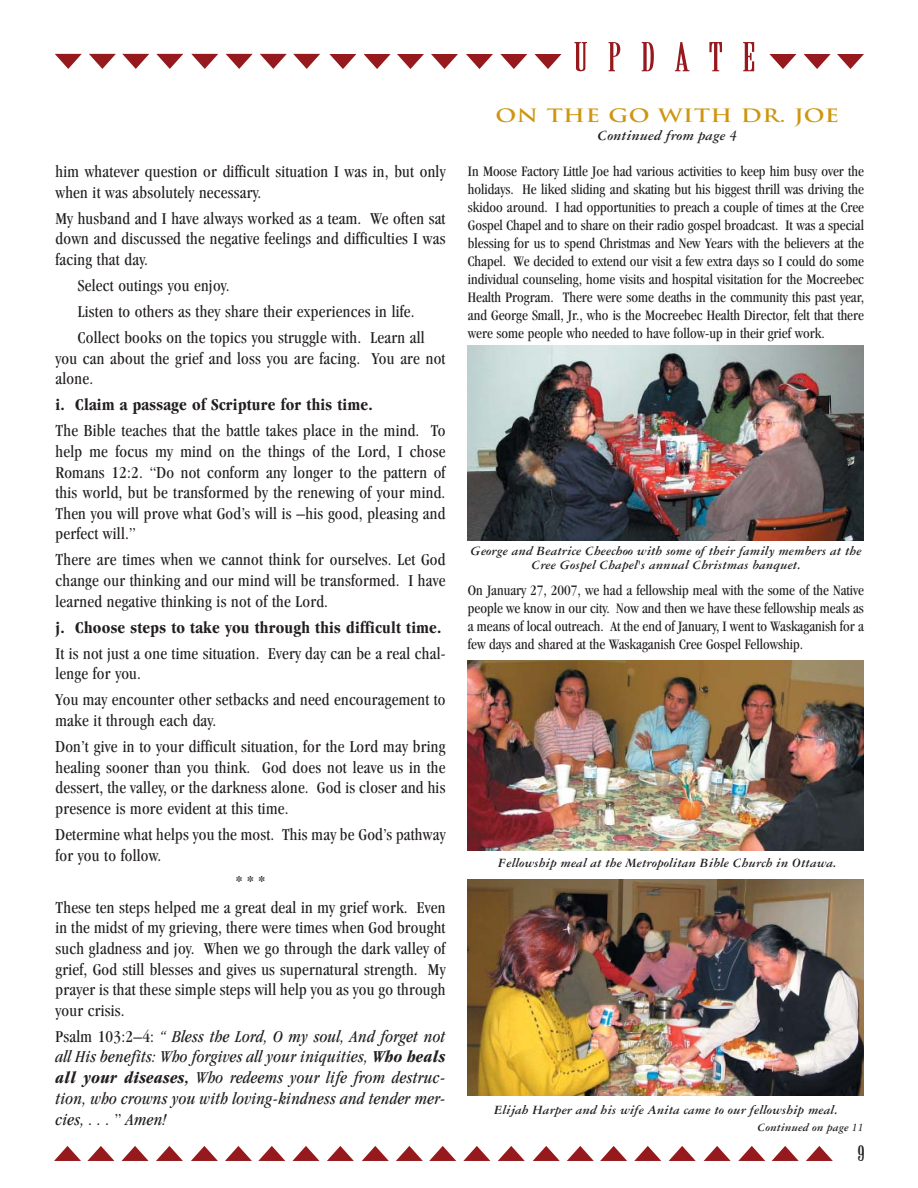
<style>
.page{position:relative;width:918px;height:1188px;background:#fff}
.page>*{position:absolute;margin:0;border:0;box-sizing:border-box;transform-origin:0 0}
.t1{font:39px "Willow";letter-spacing:.29em;color:#96191d;scale:1.75 1}
.t2{font:21px "Willow";color:#231f20;scale:1.8 1}
.t3{font:700 18px "Trajan";letter-spacing:.025em;color:#ce9610;scale:1.25 1}
.t4{font:condensed 17.25px/20.7px "Garamond";letter-spacing:.015em;color:#231f20}
.t5{font:italic condensed 17.25px/20.7px "Garamond";letter-spacing:.015em;color:#231f20;text-align:justify}
.t6{font:700 condensed 17.25px "Garamond";letter-spacing:.015em;color:#231f20}
.t7{font:condensed 15px/18px "Garamond";color:#231f20;text-align:justify}
.t8{font:italic 700 15px "Garamond Three";color:#231f20}
.t9{font:italic 700 13.5px/13.5px "Garamond Three";color:#231f20;text-align:center}
.t10{font:italic 700 12px "Garamond Three";color:#231f20}
.s1{font-style:normal}
.s2{font-weight:700}
</style>
<div class="page">
<svg style="left:769px;top:54px;width:27px;height:15px"></svg>
<svg style="left:804px;top:54px;width:27px;height:15px"></svg>
<svg style="left:837px;top:54px;width:27px;height:15px"></svg>
<svg style="left:431px;top:54px;width:27px;height:15px"></svg>
<svg style="left:466px;top:54px;width:27px;height:15px"></svg>
<svg style="left:500px;top:54px;width:27px;height:15px"></svg>
<svg style="left:535px;top:54px;width:27px;height:15px"></svg>
<svg style="left:329px;top:54px;width:27px;height:15px"></svg>
<svg style="left:364px;top:54px;width:27px;height:15px"></svg>
<svg style="left:397px;top:54px;width:27px;height:15px"></svg>
<svg style="left:156px;top:54px;width:27px;height:15px"></svg>
<svg style="left:191px;top:54px;width:27px;height:15px"></svg>
<svg style="left:226px;top:54px;width:27px;height:15px"></svg>
<svg style="left:260px;top:54px;width:27px;height:15px"></svg>
<svg style="left:293px;top:54px;width:27px;height:15px"></svg>
<svg style="left:55px;top:54px;width:27px;height:15px"></svg>
<svg style="left:89px;top:54px;width:27px;height:15px"></svg>
<svg style="left:122px;top:54px;width:27px;height:15px"></svg>
<svg style="left:191px;top:1146px;width:27px;height:15px"></svg>
<svg style="left:156px;top:1146px;width:27px;height:15px"></svg>
<svg style="left:122px;top:1146px;width:27px;height:15px"></svg>
<svg style="left:87px;top:1146px;width:27px;height:15px"></svg>
<svg style="left:54px;top:1146px;width:27px;height:15px"></svg>
<svg style="left:362px;top:1146px;width:27px;height:15px"></svg>
<svg style="left:327px;top:1146px;width:27px;height:15px"></svg>
<svg style="left:292px;top:1146px;width:27px;height:15px"></svg>
<svg style="left:258px;top:1146px;width:27px;height:15px"></svg>
<svg style="left:225px;top:1146px;width:27px;height:15px"></svg>
<svg style="left:533px;top:1146px;width:27px;height:15px"></svg>
<svg style="left:498px;top:1146px;width:27px;height:15px"></svg>
<svg style="left:463px;top:1146px;width:27px;height:15px"></svg>
<svg style="left:429px;top:1146px;width:27px;height:15px"></svg>
<svg style="left:396px;top:1146px;width:27px;height:15px"></svg>
<svg style="left:704px;top:1146px;width:27px;height:15px"></svg>
<svg style="left:669px;top:1146px;width:27px;height:15px"></svg>
<svg style="left:634px;top:1146px;width:27px;height:15px"></svg>
<svg style="left:600px;top:1146px;width:27px;height:15px"></svg>
<svg style="left:567px;top:1146px;width:27px;height:15px"></svg>
<svg style="left:806px;top:1146px;width:27px;height:15px"></svg>
<svg style="left:772px;top:1146px;width:27px;height:15px"></svg>
<svg style="left:738px;top:1146px;width:27px;height:15px"></svg>
<img style="left:468px;top:345px;width:396px;height:195px">
<img style="left:468px;top:660px;width:396px;height:191px">
<img style="left:468px;top:880px;width:396px;height:215px">
<p class="t4" style="left:56px;top:163px;width:391px">him whatever question or difficult situation I was in, but only when it was absolutely necessary.</p>
<p class="t4" style="left:56px;top:209px;width:391px;text-align:justify">My husband and I have always worked as a team. We often sat down and discussed the negative feelings and difficulties I was facing that day.</p>
<p class="t4" style="left:78px;top:274px;width:348px;line-height:26.1px">Select outings you enjoy.<br>Listen to others as they share their experiences in life.<br>Collect books on the topics you struggle with. Learn all</p>
<p class="t4" style="left:56px;top:349px;width:391px">you can about the grief and loss you are facing. You are not alone.</p>
<p class="t6" style="left:56px;top:398px;width:319px">i. Claim a passage of Scripture for this time.</p>
<p class="t4" style="left:56px;top:422px;width:391px;text-align:justify">The Bible teaches that the battle takes place in the mind. To help me focus my mind on the things of the Lord, I chose Romans 12:2. “Do not conform any longer to the pattern of this world, but be transformed by the renewing of your mind.<br>Then you will prove what God’s will is –his good, pleasing and perfect will.”</p>
<p class="t4" style="left:56px;top:551px;width:391px;text-align:justify">There are times when we cannot think for ourselves. Let God change our thinking and our mind will be transformed. I have learned negative thinking is not of the Lord.</p>
<p class="t6" style="left:56px;top:621px;width:387px">j. Choose steps to take you through this difficult time.</p>
<p class="t4" style="left:56px;top:644px;width:392px">It is not just a one time situation. Every day can be a real chal&shy;lenge for you.</p>
<p class="t4" style="left:56px;top:691px;width:391px">You may encounter other setbacks and need encouragement to make it through each day.</p>
<p class="t4" style="left:56px;top:738px;width:391px;text-align:justify">Don’t give in to your difficult situation, for the Lord may bring healing sooner than you think. God does not leave us in the dessert, the valley, or the darkness alone. God is closer and his presence is more evident at this time.</p>
<p class="t4" style="left:56px;top:825px;width:391px">Determine what helps you the most. This may be God’s pathway for you to follow.</p>
<p class="t4" style="left:56px;top:869px;width:391px;line-height:26.1px;text-align:center">* * *<br>These ten steps helped me a great deal in my grief work. Even</p>
<p class="t4" style="left:56px;top:919px;width:391px;text-align:justify">in the midst of my grieving, there were times when God brought such gladness and joy. When we go through the dark valley of grief, God still blesses and gives us supernatural strength. My prayer is that these simple steps will help you as you go through your crisis.</p>
<p class="t5" style="left:56px;top:1027px;width:391px"><span class="s1">Psalm 103:2–4:</span> “ Bless the Lord, O my soul, And forget not all His benefits: Who forgives all your iniquities, <span class="s2">Who heals all your diseases,</span> Who redeems your life from destruc&shy;tion, who crowns you with loving-kindness and tender mer&shy;cies, . . . <span class="s1">”</span> Amen!</p>
<h1 class="t1" style="left:574px;top:42px;width:105px">UPDATE</h1>
<p class="t3" style="left:495px;top:105px;width:276px">ON THE GO WITH DR. JOE</p>
<p class="t8" style="left:597px;top:130px;width:141px">Continued from page 4</p>
<p class="t7" style="left:468px;top:163px;width:398px">In Moose Factory Little Joe had various activities to keep him busy over the holidays. He liked sliding and skating but his biggest thrill was driving the skidoo around. I had opportunities to preach a couple of times at the Cree Gospel Chapel and to share on their radio gospel broadcast. It was a special blessing for us to spend Christmas and New Years with the believers at the Chapel. We decided to extend our visit a few extra days so I could do some individual counseling, home visits and hospital visitation for the Mocreebec Health Program. There were some deaths in the community this past year, and George Small, Jr., who is the Mocreebec Health Director, felt that there were some people who needed to have follow-up in their grief work.</p>
<p class="t9" style="left:471px;top:546px;width:393px">George and Beatrice Cheechoo with some of their family members at the<br>Cree Gospel Chapel's annual Christmas banquet.</p>
<p class="t7" style="left:468px;top:583px;width:398px">On January 27, 2007, we had a fellowship meal with the some of the Native people we know in our city. Now and then we have these fellowship meals as a means of local outreach. At the end of January, I went to Waskaganish for a few days and shared at the Waskaganish Cree Gospel Fellowship.</p>
<p class="t9" style="left:498px;top:857px;width:340px">Fellowship meal at the Metropolitan Bible Church in Ottawa.</p>
<p class="t9" style="left:494px;top:1105px;width:345px">Elijah Harper and his wife Anita came to our fellowship meal.</p>
<p class="t10" style="left:757px;top:1123px;width:108px">Continued on page 11</p>
<p class="t2" style="left:858px;top:1145px;width:5px">9</p>
</div>
